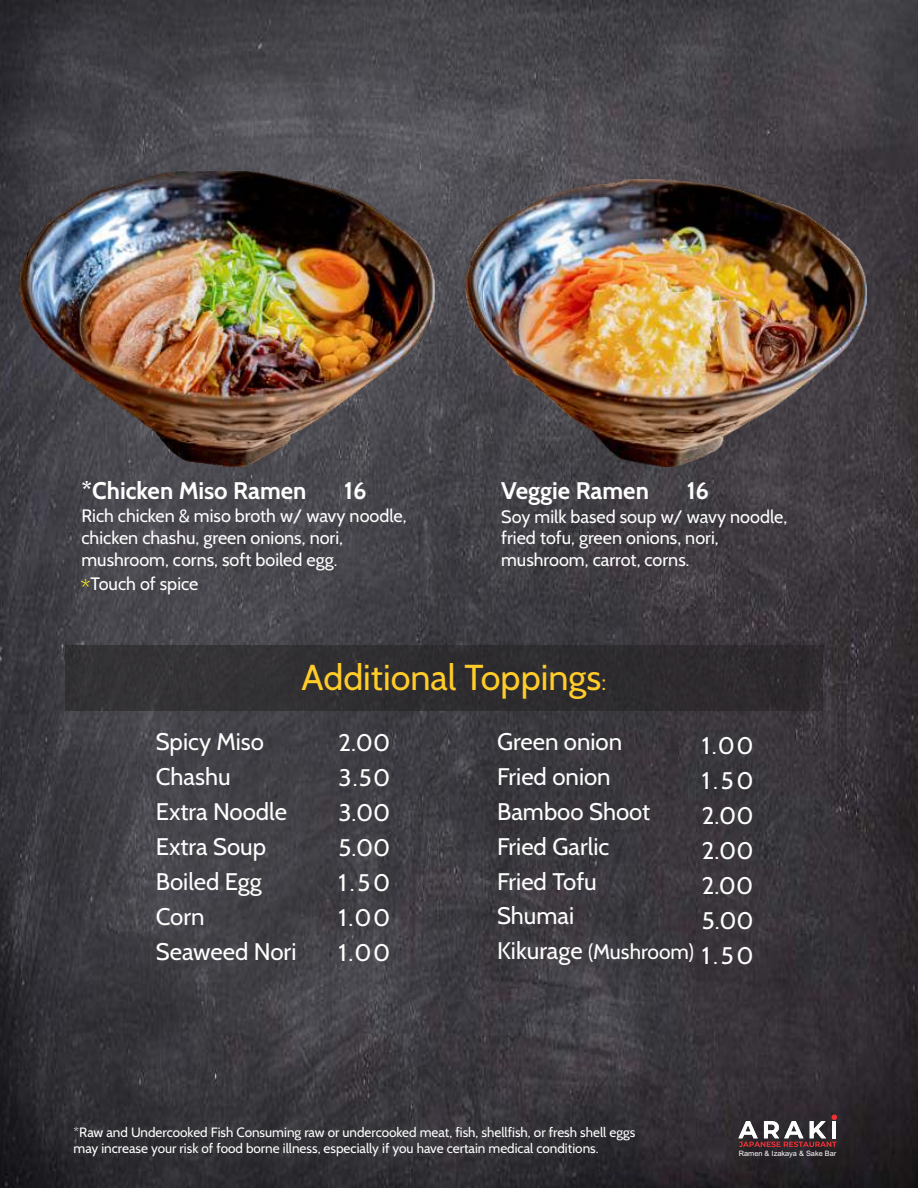
<style>
.page{position:relative;width:918px;height:1188px;background:#fff}
.page>*{position:absolute;margin:0;border:0;box-sizing:border-box;transform-origin:0 0}
.t1{font:36px "Cabin";color:#ffcc29}
.t2{font:24px/35px "Cabin";color:#fefefe}
.t3{font:700 24px "Cabin";color:#fefefe}
.t4{font:21px "Cabin";color:#fefefe}
.t5{font:18px/21.9px "Cabin";color:#fefefe}
.t6{font:13.5px/16.4px "Cabin";color:#fefefe}
.t7{font:7.35px "Arial";color:#fefefe}
.s1{font-size:24px;color:#fff212}
.s2{font-size:24px}
</style>
<div class="page">
<img style="left:0;top:0;width:918px;height:1188px">
<div style="left:66px;top:646px;width:757px;height:65px;background:#302d30"></div>
<img style="left:466px;top:179px;width:400px;height:288px">
<img style="left:20px;top:171px;width:415px;height:295px">
<svg style="left:738px;top:1114px;width:99px;height:33px"></svg>
<h2 class="t3" style="left:81px;top:476px;width:226px">*Chicken Miso Ramen</h2>
<h2 class="t3" style="left:344px;top:476px;width:24px">16</h2>
<p class="t5" style="left:81px;top:505px;width:327px">Rich chicken &amp; miso broth w/ wavy noodle, chicken chashu, green onions, nori, mushroom, corns, soft boiled egg.</p>
<p class="t5" style="left:80px;top:572px;width:120px"><span class="s1">*</span>Touch of spice</p>
<h2 class="t3" style="left:501px;top:476px;width:149px">Veggie Ramen</h2>
<h2 class="t3" style="left:687px;top:476px;width:24px">16</h2>
<p class="t5" style="left:501px;top:505px;width:288px">Soy milk based soup w/ wavy noodle, fried tofu, green onions, nori, mushroom, carrot, corns.</p>
<h1 class="t1" style="left:302px;top:655px;width:306px">Additional Toppings<span class="s2">:</span></h1>
<h2 class="t2" style="left:497px;top:723px;width:155px">Green onion<br>Fried onion<br>Bamboo Shoot<br>Fried Garlic<br>Fried Tofu<br>Shumai</h2>
<p class="t4" style="left:497px;top:939px;width:198px"><span class="s2">Kikurage</span> (Mushroom)</p>
<h2 class="t2" style="left:156px;top:724px;width:142px">Spicy Miso<br>Chashu<br>Extra Noodle<br>Extra Soup<br>Boiled Egg<br>Corn<br>Seaweed Nori</h2>
<h2 class="t2" style="left:338px;top:725px;width:53px;text-align:justify">2.00<br>3.50<br>3.00<br>5.00<br>1.50<br>1.00<br>1.00</h2>
<h2 class="t2" style="left:702px;top:728px;width:53px;text-align:justify">1.00<br>1.50<br>2.00<br>2.00<br>2.00<br>5.00<br>1.50</h2>
<p class="t6" style="left:74px;top:1124px;width:563px">*Raw and Undercooked Fish Consuming raw or undercooked meat, fish, shellfish, or fresh shell eggs may increase your risk of food borne illness, especially if you have certain medical conditions.</p>
<p class="t7" style="left:739px;top:1148px;width:99px">Ramen &amp; Izakaya &amp; Sake Bar</p>
</div>
